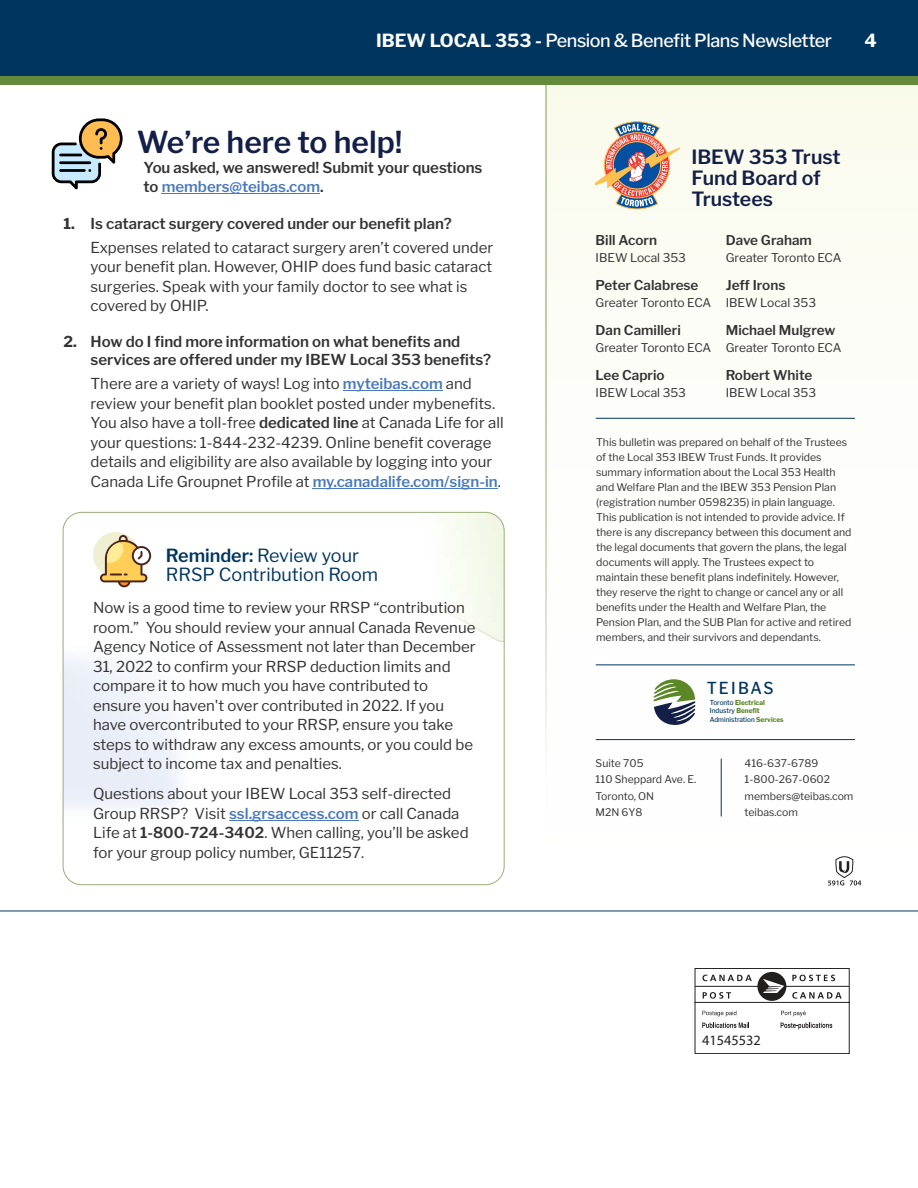
<style>
.page{position:relative;width:918px;height:1188px;background:#fff}
.page>*{position:absolute;margin:0;border:0;box-sizing:border-box;transform-origin:0 0}
.t1{font:600 30px "Libre Franklin";color:#141f47}
.t2{font:600 19.5px/21px "Libre Franklin";color:#141f47}
.t3{font:500 18px "Libre Franklin";letter-spacing:-.025em;color:#fff}
.t4{font:18px/19.5px "Libre Franklin";color:#00355f}
.t5{font:700 18px "Libre Franklin";color:#fff}
.t6{font:500 16.5px "Libre Franklin";letter-spacing:.12em;color:#00355f;scale:.94 1}
.t7{font:15px/19.5px "Libre Franklin";color:#343232}
.t8{font:600 15px/18px "Libre Franklin";color:#343232}
.t9{font:14.25px "Myriad Pro";color:#221f1f}
.t10{font:600 13.5px "Libre Franklin";color:#343232}
.t11{font:12px "Libre Franklin";color:#343232}
.t12{font:10.5px/15px "Libre Franklin";color:#343232}
.t13{font:500 6.9px/8.7px "Libre Franklin";color:#00355f;scale:.94 1}
.s1{font-weight:700}
.s2{color:#4a7abd}
.s3{font-weight:600}
.s4{font-weight:600;color:#4a7abd}
.s5{font-weight:800;color:#5c8727}
</style>
<div class="page">
<img style="left:547px;top:85px;width:371px;height:732px">
<div style="left:0;top:0;width:918px;height:81px;background:#00355f"></div>
<hr style="left:343px;top:390px;width:100px;height:1px;background:#4a7abd">
<hr style="left:313px;top:488px;width:185px;height:1px;background:#4a7abd">
<img style="left:546px;top:85px;width:1px;height:662px">
<svg style="left:695px;top:968px;width:155px;height:86px"></svg>
<svg style="left:596px;top:121px;width:84px;height:88px"></svg>
<svg style="left:828px;top:856px;width:33px;height:29px"></svg>
<svg style="left:653px;top:679px;width:43px;height:46px"></svg>
<hr style="left:596px;top:665px;width:259px;height:1px;background:#00355f">
<hr style="left:0;top:911px;width:918px;height:1px;background:#00355f">
<hr style="left:596px;top:739px;width:259px;height:1px;background:#00355f">
<hr style="left:721px;top:759px;width:1px;height:57px;background:#00355f">
<hr style="left:596px;top:418px;width:259px;height:1px;background:#00355f">
<svg style="left:52px;top:118px;width:71px;height:71px"></svg>
<hr style="left:59px;top:169px;width:27px;height:3px;background:#000">
<hr style="left:59px;top:154px;width:23px;height:2px;background:#000">
<hr style="left:162px;top:193px;width:158px;height:1px;background:#4a7abd">
<div style="left:0;top:77px;width:918px;height:8px;background:#648b3c"></div>
<img style="left:443px;top:512px;width:60px;height:129px">
<div style="left:93px;top:532px;width:46px;height:45px;background:#efefd2;border-radius:50%"></div>
<svg style="left:100px;top:535px;width:51px;height:52px"></svg>
<hr style="left:229px;top:820px;width:130px;height:1px;background:#4a7abd">
<p class="t3" style="left:376px;top:27px;width:458px"><span class="s1">IBEW LOCAL 353 -</span> Pension &amp; Bene昀椀t Plans Newsletter</p>
<p class="t5" style="left:864px;top:27px;width:14px">4</p>
<h1 class="t1" style="left:137px;top:119px;width:267px">We’re here to help!</h1>
<p class="t8" style="left:144px;top:156px;width:340px;line-height:19.5px">You asked, we answered! Submit your questions to <span class="s2">members@teibas.com</span>.</p>
<p class="t7" style="left:91px;top:210px;width:404px;line-height:24px;text-indent:-27px"><span class="s1">1.</span> <span class="s3">Is cataract surgery covered under our benefit plan?<br></span>Expenses related to cataract surgery aren’t covered under</p>
<p class="t7" style="left:91px;top:256px;width:403px">your benefit plan. However, OHIP does fund basic cataract surgeries. Speak with your family doctor to see what is covered by OHIP.</p>
<p class="t8" style="left:91px;top:331px;width:402px;text-indent:-27px"><span class="s1">2.</span> How do I find more information on what benefits and services are offered under my IBEW Local 353 benefits?</p>
<p class="t7" style="left:91px;top:373px;width:414px">There are a variety of ways! Log into <span class="s4">myteibas.com</span> and review your benefit plan booklet posted under mybenefits.<br>You also have a toll-free <span class="s3">dedicated line</span> at Canada Life for all your questions: 1-844-232-4239. Online benefit coverage details and eligibility are also available by logging into your Canada Life Groupnet Profile at <span class="s4">my.canadalife.com/sign-in</span>.</p>
<p class="t4" style="left:166px;top:544px;width:214px"><span class="s3">Reminder:</span> Review your<br>RRSP Contribution Room</p>
<p class="t7" style="left:93px;top:597px;width:384px">Now is a good time to review your RRSP “contribution room.” You should review your annual Canada Revenue Agency Notice of Assessment not later than December 31, 2022 to confirm your RRSP deduction limits and compare it to how much you have contributed to ensure you haven't over contributed in 2022. If you have overcontributed to your RRSP, ensure you take steps to withdraw any excess amounts, or you could be subject to income tax and penalties.</p>
<p class="t7" style="left:93px;top:783px;width:377px">Questions about your IBEW Local 353 self-directed Group RRSP? Visit <span class="s4">ssl.grsaccess.com</span> or call Canada Life at <span class="s3">1-800-724-3402</span>. When calling, you’ll be asked for your group policy number, GE11257.</p>
<h2 class="t2" style="left:691px;top:144px;width:151px">IBEW 353 Trust<br>Fund Board of<br>Trustees</h2>
<p class="t10" style="left:596px;top:230px;width:63px">Bill Acorn</p>
<p class="t11" style="left:596px;top:248px;width:92px">IBEW Local 353</p>
<p class="t10" style="left:596px;top:275px;width:104px">Peter Calabrese</p>
<p class="t11" style="left:596px;top:293px;width:117px">Greater Toronto ECA</p>
<p class="t10" style="left:596px;top:320px;width:87px">Dan Camilleri</p>
<p class="t11" style="left:596px;top:338px;width:117px">Greater Toronto ECA</p>
<p class="t10" style="left:596px;top:365px;width:71px">Lee Caprio</p>
<p class="t11" style="left:596px;top:383px;width:92px">IBEW Local 353</p>
<p class="t10" style="left:726px;top:230px;width:88px">Dave Graham</p>
<p class="t11" style="left:726px;top:248px;width:117px">Greater Toronto ECA</p>
<p class="t10" style="left:726px;top:275px;width:61px">Jeff Irons</p>
<p class="t11" style="left:726px;top:293px;width:92px">IBEW Local 353</p>
<p class="t10" style="left:726px;top:320px;width:111px">Michael Mulgrew</p>
<p class="t11" style="left:726px;top:338px;width:117px">Greater Toronto ECA</p>
<p class="t10" style="left:726px;top:365px;width:88px">Robert White</p>
<p class="t11" style="left:726px;top:383px;width:92px">IBEW Local 353</p>
<p class="t12" style="left:596px;top:434px;width:257px">This bulletin was prepared on behalf of the Trustees of the Local 353 IBEW Trust Funds. It provides summary information about the Local 353 Health and Welfare Plan and the IBEW 353 Pension Plan (registration number 0598235) in plain language.<br>This publication is not intended to provide advice. If there is any discrepancy between this document and the legal documents that govern the plans, the legal documents will apply. The Trustees expect to maintain these benefit plans indefinitely. However, they reserve the right to change or cancel any or all benefits under the Health and Welfare Plan, the Pension Plan, and the SUB Plan for active and retired members, and their survivors and dependants.</p>
<p class="t6" style="left:707px;top:675px;width:73px">TEIBAS</p>
<p class="t13" style="left:710px;top:697px;width:80px">Toronto <span class="s5">Electrical<br></span>Industry <span class="s5">Bene昀椀t<br></span>Administration <span class="s5">Services</span></p>
<p class="t12" style="left:596px;top:754px;width:102px;line-height:16.5px">Suite 705<br>110 Sheppard Ave. E.<br>Toronto, ON<br>M2N 6Y8</p>
<p class="t12" style="left:745px;top:754px;width:110px;line-height:16.5px">416-637-6789<br>1-800-267-0602 members@teibas.com teibas.com</p>
<p class="t9" style="left:702px;top:1032px;width:60px">41545532</p>
</div>
